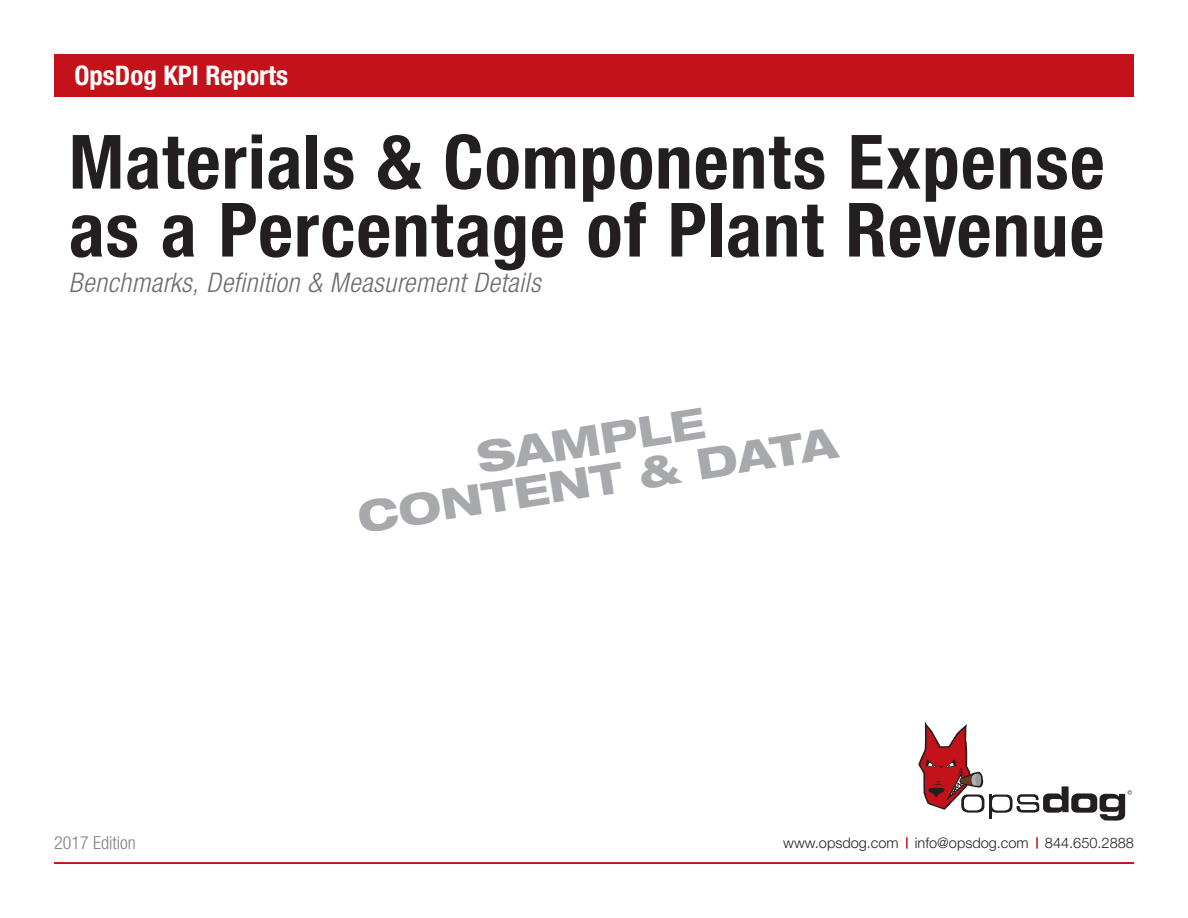
<style>
.page{position:relative;width:1188px;height:918px;background:#fff}
.page>*{position:absolute;margin:0;border:0;box-sizing:border-box;transform-origin:0 0}
.t1{font:700 condensed 75px/67.9px "Helvetica Neue LT Pro";letter-spacing:.015em;color:#231f20}
.t2{font:800 expanded 42.75px/40.5px "Helvetica Neue LT Pro";color:#a8a9ad;text-align:center}
.t3{font:italic 300 condensed 27px "Helvetica Neue LT Pro";letter-spacing:.02em;color:#6c6d70}
.t4{font:700 condensed 27px "Helvetica Neue LT Pro";color:#fff}
.t5{font:300 condensed 18px "Helvetica Neue LT Pro";color:#808285}
.t6{font:300 14.55px "Helvetica Neue LT Pro";color:#231f20}
</style>
<div class="page">
<div style="left:54px;top:54px;width:1080px;height:42px;background:#c4121a"></div>
<hr style="left:54px;top:862px;width:1080px;height:2px;background:#c4121a">
<svg style="left:918px;top:722px;width:214px;height:99px"></svg>
<svg style="left:1036px;top:837px;width:2px;height:12px"></svg>
<svg style="left:906px;top:837px;width:2px;height:12px"></svg>
<p class="t4" style="left:74px;top:59px;width:215px">OpsDog KPI Reports</p>
<p class="t1" style="left:69px;top:127px;width:1037px">Materials &amp; Components Expense as a Percentage of Plant Revenue</p>
<p class="t3" style="left:69px;top:267px;width:473px">Benchmarks, Definition &amp; Measurement Details</p>
<p class="t5" style="left:54px;top:832px;width:83px">2017 Edition</p>
<p class="t2" style="left:348px;top:457px;width:486px;rotate:-9deg">SAMPLE<br>CONTENT &amp; DATA</p>
<p class="t6" style="left:783px;top:833px;width:352px">www.opsdog.com info@opsdog.com 844.650.2888</p>
</div>
